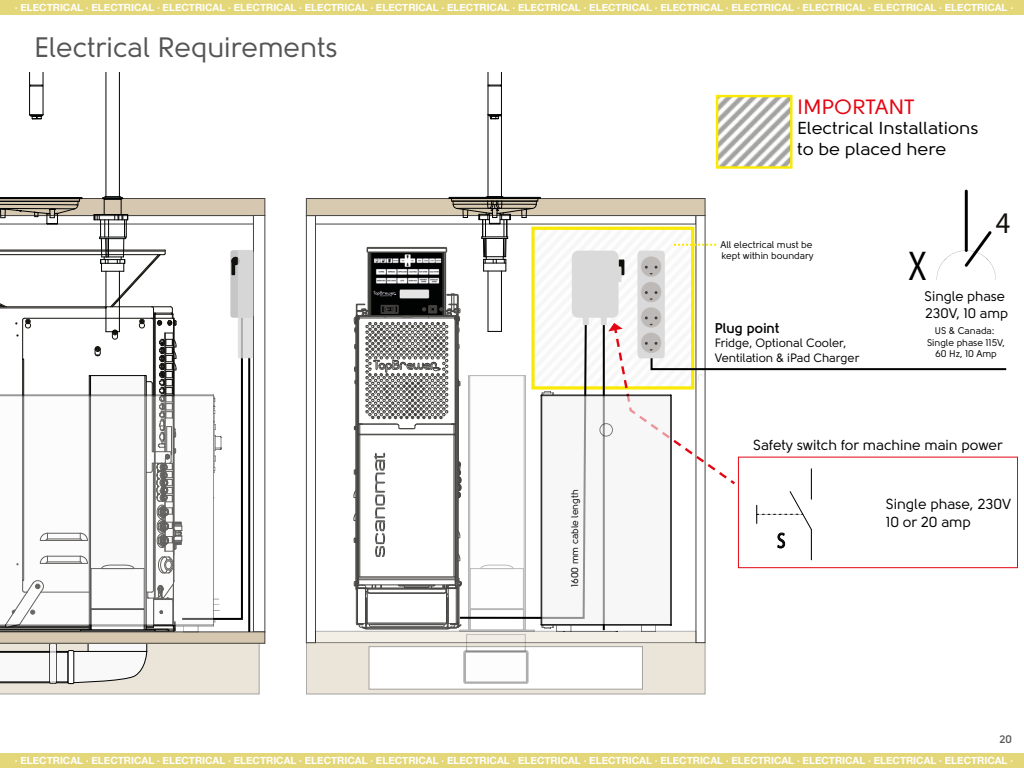
<style>
.page{position:relative;width:1024px;height:768px;background:#fff}
.page>*{position:absolute;margin:0;border:0;box-sizing:border-box;transform-origin:0 0}
.t1{font:41.9px "Myriad Pro";color:#000;scale:.78 1}
.t2{font:30.1px "Myriad Pro";color:#12100b;scale:.93 1}
.t3{font:28px "Solomon";color:#555}
.t4{font:21.4px "Myriad Pro";color:#000;scale:.78 1}
.t5{font:20.6px "Solomon";color:#e30613;scale:1.07 1}
.t6{font:17.3px/20.7px "Solomon";color:#000;scale:1.07 1}
.t7{font:14.5px/17.4px "Solomon";color:#000}
.t8{font:700 14.1px "Solomon";color:#000}
.t9{font:13.8px/16.6px "Solomon";color:#000}
.t10{font:12.1px/14.5px "Solomon";color:#000}
.t11{font:700 11px "Solomon";color:#555}
.t12{font:700 10px "Helvetica Neue";color:#fff}
.t13{font:9.6px/11.6px "Solomon";color:#000}
</style>
<div class="page">
<div style="left:0;top:0;width:1024px;height:15px;background:#e4d779"></div>
<div style="left:0;top:753px;width:1024px;height:15px;background:#e4d779"></div>
<svg style="left:374px;top:453px;width:11px;height:104px"></svg>
<img style="left:372px;top:253px;width:71px;height:36px">
<hr style="left:366px;top:629px;width:82px;height:1px;background:#454441">
<hr style="left:366px;top:628px;width:90px;height:1px;background:#454441">
<hr style="left:367px;top:627px;width:89px;height:1px;background:#454441">
<hr style="left:370px;top:626px;width:74px;height:1px;background:#454441">
<hr style="left:368px;top:624px;width:77px;height:1px;background:#454441">
<hr style="left:367px;top:623px;width:79px;height:1px;background:#454441">
<hr style="left:370px;top:593px;width:74px;height:1px;background:#454441">
<hr style="left:368px;top:589px;width:78px;height:1px;background:#454441">
<hr style="left:367px;top:588px;width:79px;height:1px;background:#454441">
<hr style="left:359px;top:585px;width:96px;height:1px;background:#454441">
<hr style="left:359px;top:580px;width:96px;height:1px;background:#454441">
<hr style="left:359px;top:578px;width:96px;height:1px;background:#454441">
<hr style="left:360px;top:577px;width:94px;height:1px;background:#454441">
<hr style="left:356px;top:304px;width:1px;height:320px;background:#454441">
<hr style="left:357px;top:324px;width:1px;height:263px;background:#454441">
<hr style="left:358px;top:436px;width:1px;height:140px;background:#454441">
<hr style="left:360px;top:435px;width:1px;height:142px;background:#454441">
<hr style="left:368px;top:252px;width:1px;height:63px;background:#454441">
<hr style="left:369px;top:252px;width:1px;height:64px;background:#454441">
<hr style="left:371px;top:252px;width:1px;height:64px;background:#454441">
<hr style="left:443px;top:252px;width:1px;height:64px;background:#454441">
<hr style="left:444px;top:252px;width:1px;height:64px;background:#454441">
<hr style="left:445px;top:252px;width:1px;height:63px;background:#454441">
<hr style="left:454px;top:435px;width:1px;height:142px;background:#454441">
<hr style="left:455px;top:436px;width:1px;height:140px;background:#454441">
<hr style="left:456px;top:324px;width:1px;height:263px;background:#454441">
<hr style="left:457px;top:304px;width:1px;height:320px;background:#454441">
<hr style="left:368px;top:252px;width:78px;height:1px;background:#454441">
<hr style="left:368px;top:248px;width:78px;height:1px;background:#454441">
<hr style="left:368px;top:247px;width:78px;height:1px;background:#454441">
<svg style="left:354px;top:513px;width:2px;height:8px"></svg>
<svg style="left:354px;top:490px;width:2px;height:8px"></svg>
<svg style="left:354px;top:570px;width:28px;height:60px"></svg>
<svg style="left:354px;top:470px;width:3px;height:5px"></svg>
<svg style="left:398px;top:570px;width:64px;height:60px"></svg>
<svg style="left:354px;top:289px;width:107px;height:147px"></svg>
<div style="left:306px;top:215px;width:10px;height:428px;border:1px solid #454441"></div>
<div style="left:306px;top:199px;width:399px;height:17px;background:#d8cab1"></div>
<div style="left:306px;top:198px;width:399px;height:18px;border:1px solid #454441"></div>
<div style="left:316px;top:631px;width:380px;height:12px;background:#f3efe7"></div>
<svg style="left:306px;top:642px;width:399px;height:52px"></svg>
<hr style="left:488px;top:271px;width:1px;height:60px;background:#010202">
<hr style="left:488px;top:72px;width:1px;height:125px;background:#010202">
<hr style="left:501px;top:271px;width:1px;height:60px;background:#010202">
<hr style="left:501px;top:72px;width:1px;height:125px;background:#010202">
<svg style="left:488px;top:85px;width:13px;height:2px"></svg>
<svg style="left:488px;top:114px;width:13px;height:6px"></svg>
<svg style="left:446px;top:196px;width:95px;height:76px"></svg>
<hr style="left:106px;top:72px;width:1px;height:125px;background:#010202">
<hr style="left:119px;top:72px;width:1px;height:125px;background:#010202">
<svg style="left:29px;top:72px;width:15px;height:48px"></svg>
<svg style="left:0;top:197px;width:265px;height:497px"></svg>
<svg style="left:0;top:396px;width:214px;height:229px"></svg>
<img style="left:535px;top:231px;width:73px;height:155px">
<div style="left:531px;top:227px;width:163px;height:163px;border:3px solid #fae900"></div>
<img style="left:719px;top:98px;width:71px;height:68px">
<div style="left:716px;top:95px;width:77px;height:74px;border:2px solid #fae900"></div>
<div style="left:572px;top:251px;width:47px;height:67px;background:#dadada;border-radius:6px"></div>
<hr style="left:603px;top:321px;width:2px;height:309px;background:#000">
<div style="left:738px;top:457px;width:280px;height:111px;border:1px solid #e30613"></div>
<hr style="left:811px;top:530px;width:1px;height:30px;background:#000">
<hr style="left:965px;top:190px;width:3px;height:62px;background:#000">
<svg style="left:458px;top:319px;width:130px;height:301px"></svg>
<div style="left:583px;top:317px;width:6px;height:8px;background:#dadada"></div>
<div style="left:601px;top:317px;width:6px;height:8px;background:#dadada"></div>
<div style="left:541px;top:396px;width:130px;height:228px;background:#f2f3f4"></div>
<svg style="left:641px;top:626px;width:16px;height:6px"></svg>
<div style="left:600px;top:423px;width:13px;height:13px;border:1px solid #010202;border-radius:50%"></div>
<hr style="left:571px;top:631px;width:45px;height:1px;background:#010202">
<hr style="left:542px;top:625px;width:128px;height:1px;background:#010202">
<hr style="left:541px;top:624px;width:131px;height:1px;background:#010202">
<hr style="left:541px;top:396px;width:1px;height:228px;background:#010202">
<hr style="left:542px;top:395px;width:1px;height:231px;background:#010202">
<hr style="left:670px;top:395px;width:1px;height:231px;background:#010202">
<hr style="left:671px;top:396px;width:1px;height:228px;background:#010202">
<hr style="left:541px;top:396px;width:131px;height:1px;background:#010202">
<hr style="left:542px;top:395px;width:128px;height:1px;background:#010202">
<hr style="left:542px;top:394px;width:128px;height:1px;background:#010202">
<svg style="left:541px;top:391px;width:13px;height:5px"></svg>
<svg style="left:608px;top:231px;width:400px;height:317px"></svg>
<svg style="left:541px;top:624px;width:31px;height:8px"></svg>
<p class="t12" style="left:15px;top:0;width:1000px">· ELECTRICAL · ELECTRICAL · ELECTRICAL · ELECTRICAL · ELECTRICAL · ELECTRICAL · ELECTRICAL · ELECTRICAL · ELECTRICAL · ELECTRICAL · ELECTRICAL · ELECTRICAL · ELECTRICAL · ELECTRICAL ·</p>
<h3 class="t3" style="left:34px;top:32px;width:305px">Electrical Requirements</h3>
<p class="t13" style="left:569px;top:587px;width:99px;rotate:-90deg">1600 mm cable length</p>
<h3 class="t5" style="left:797px;top:95px;width:111px">IMPORTANT</h3>
<h3 class="t6" style="left:797px;top:118px;width:171px">Electrical Installations to be placed here</h3>
<h2 class="t2" style="left:996px;top:204px;width:17px">4</h2>
<p class="t13" style="left:720px;top:239px;width:95px">All electrical must be kept within boundary</p>
<h3 class="t8" style="left:715px;top:320px;width:66px">Plug point</h3>
<p class="t10" style="left:715px;top:336px;width:146px">Fridge, Optional Cooler,<br>Ventilation &amp; iPad Charger</p>
<h1 class="t1" style="left:908px;top:240px;width:26px">X</h1>
<h3 class="t9" style="left:925px;top:289px;width:85px">Single phase<br>230V, 10 amp</h3>
<p class="t13" style="left:927px;top:325px;width:80px;text-align:center">US &amp; Canada:<br>Single phase 115V,<br>60 Hz, 10 Amp</p>
<h3 class="t7" style="left:753px;top:437px;width:251px">Safety switch for machine main power</h3>
<h3 class="t4" style="left:777px;top:527px;width:12px">S</h3>
<h3 class="t7" style="left:886px;top:496px;width:127px">Single phase, 230V<br>10 or 20 amp</h3>
<p class="t11" style="left:999px;top:733px;width:14px">20</p>
<p class="t12" style="left:15px;top:753px;width:1000px">· ELECTRICAL · ELECTRICAL · ELECTRICAL · ELECTRICAL · ELECTRICAL · ELECTRICAL · ELECTRICAL · ELECTRICAL · ELECTRICAL · ELECTRICAL · ELECTRICAL · ELECTRICAL · ELECTRICAL · ELECTRICAL ·</p>
</div>
